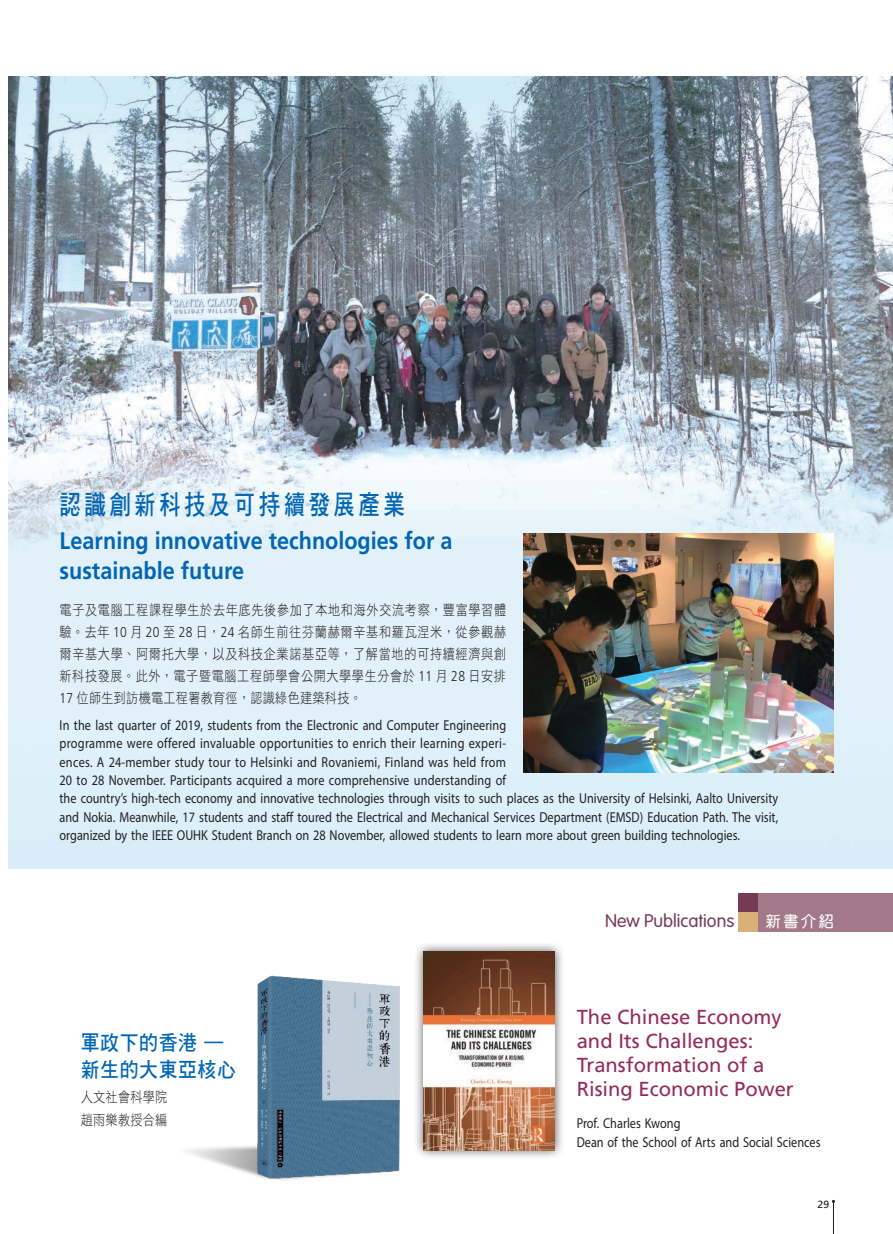
<style>
.page{position:relative;width:893px;height:1234px;background:#fff}
.page>*{position:absolute;margin:0;border:0;box-sizing:border-box;transform-origin:0 0}
.t1{font:27px "DF Hei HK W7";letter-spacing:.155em;color:#0166b3;scale:.8 1}
.t2{font:700 24px/30px "Frutiger LT Std";color:#0166b3;scale:.9 1}
.t3{font:21px/27px "DF Hei HK W7";letter-spacing:.03em;color:#0166b3;scale:.9 1}
.t4{font:20.25px/24px "Frutiger LT Std";color:#942c57}
.t5{font:300 18px "VAG Rounded Std";color:#753a55}
.t6{font:15.75px "DF Yuan HK W7";color:#fff;scale:.95 1}
.t7{font:14.4px/18.5px "Myriad Pro";color:#231f20;scale:.85 1}
.t8{font:14.25px/22.2px "DF Hei HK W3";letter-spacing:.025em;color:#231f20;text-align:justify;scale:.85 1}
.t9{font:10.5px "Frutiger LT Std";color:#231f20}
.s1{font-family:"Frutiger LT Std";font-weight:300}
</style>
<div class="page">
<img style="left:9px;top:77px;width:884px;height:790px">
<img style="left:523px;top:533px;width:310px;height:239px">
<div style="left:413px;top:941px;width:152px;height:218px;background:#231f20;opacity:.75"></div>
<img style="left:424px;top:951px;width:131px;height:198px">
<img style="left:188px;top:975px;width:212px;height:205px">
<hr style="left:833px;top:1201px;width:1px;height:32px;background:#231f20">
<div style="left:739px;top:893px;width:154px;height:38px;background:#a37889"></div>
<div style="left:739px;top:893px;width:19px;height:38px;background:#753a55"></div>
<div style="left:739px;top:912px;width:19px;height:19px;background:#d9b077"></div>
<h1 class="t1" style="left:60px;top:489px;width:433px">認識創新科技及可持續發展產業</h1>
<h2 class="t2" style="left:60px;top:526px;width:438px">Learning innovative technologies for a sustainable future</h2>
<p class="t8" style="left:60px;top:598px;width:527px">電子及電腦工程課程學生於去年底先後參加了本地和海外交流考察，豐富學習體驗。去年 <span class="s1">10</span> 月 <span class="s1">20</span> 至 <span class="s1">28</span> 日，<span class="s1">24</span> 名師生前往芬蘭赫爾辛基和羅瓦涅米，從參觀赫爾辛基大學、阿爾托大學，以及科技企業諾基亞等，了解當地的可持續經濟與創新科技發展。此外，電子暨電腦工程師學會公開大學學生分會於 <span class="s1">11</span> 月 <span class="s1">28</span> 日安排<span class="s1">17</span> 位師生到訪機電工程署教育徑，認識綠色建築科技。</p>
<p class="t7" style="left:60px;top:715px;width:847px">In the last quarter of 2019, students from the Electronic and Computer Engineering<br>programme were offered invaluable opportunities to enrich their learning experi-<br>ences. A 24-member study tour to Helsinki and Rovaniemi, Finland was held from<br>20 to 28 November. Participants acquired a more comprehensive understanding of<br>the country’s high-tech economy and innovative technologies through visits to such places as the University of Helsinki, Aalto University and Nokia. Meanwhile, 17 students and staff toured the Electrical and Mechanical Services Department (EMSD) Education Path. The visit, organized by the IEEE OUHK Student Branch on 28 November, allowed students to learn more about green building technologies.</p>
<h3 class="t3" style="left:81px;top:1028px;width:174px">軍政下的香港 —新生的大東亞核心</h3>
<p class="t8" style="left:81px;top:1085px;width:103px">人文社會科學院趙雨樂教授合編</p>
<p class="t5" style="left:605px;top:909px;width:131px">New Publications</p>
<p class="t6" style="left:766px;top:913px;width:73px">新書介紹</p>
<h3 class="t4" style="left:577px;top:1005px;width:219px">The Chinese Economy and Its Challenges:<br>Transformation of a<br>Rising Economic Power</h3>
<p class="t7" style="left:577px;top:1113px;width:288px">Prof. Charles Kwong<br>Dean of the School of Arts and Social Sciences</p>
<p class="t9" style="left:818px;top:1197px;width:13px">29</p>
</div>
